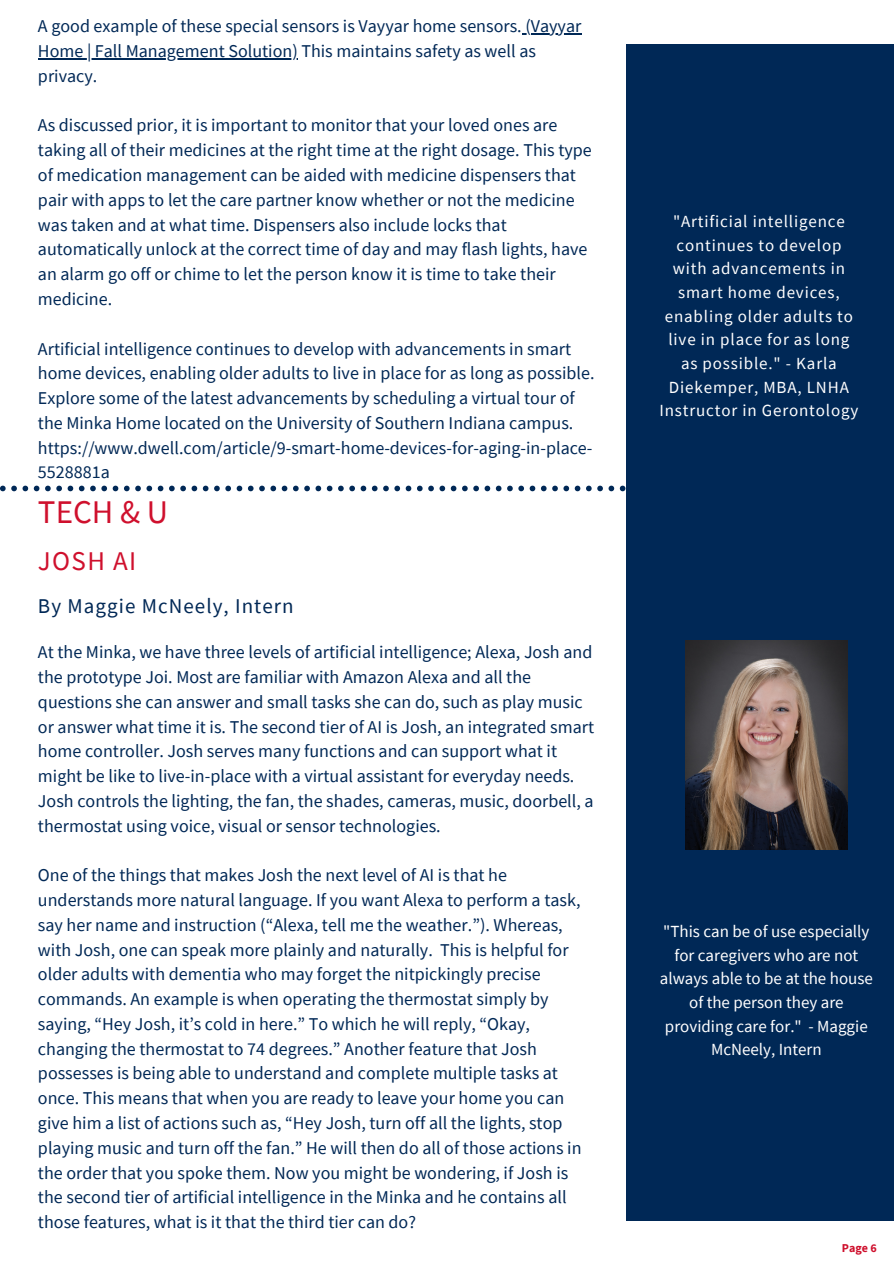
<style>
.page{position:relative;width:894px;height:1264px;background:#fff}
.page>*{position:absolute;margin:0;border:0;box-sizing:border-box;transform-origin:0 0}
.t1{font:33px "Source Sans Pro";color:#cf102d}
.t2{font:27px "Source Sans Pro";letter-spacing:.05em;color:#cf102d}
.t3{font:21px "Source Sans Pro";letter-spacing:.05em;color:#002856}
.t4{font:18px/24.8px "Source Sans Pro";color:#002856}
.t5{font:16.95px/23.7px "Source Sans Pro";letter-spacing:.05em;color:#fff;text-align:center}
.t6{font:16.95px/23.7px "Source Sans Pro";color:#fff;text-align:center}
.t7{font:700 12px "Source Sans Pro";color:#cf102d}
</style>
<div class="page">
<div style="left:626px;top:45px;width:267px;height:1175px;background:#002856"></div>
<svg style="left:0;top:485px;width:626px;height:6px"></svg>
<hr style="left:530px;top:33px;width:51px;height:2px;background:#002856">
<hr style="left:38px;top:58px;width:260px;height:1px;background:#002856">
<img style="left:685px;top:641px;width:162px;height:208px">
<p class="t4" style="left:38px;top:14px;width:544px">A good example of these special sensors is Vayyar home sensors. (Vayyar<br>Home | Fall Management Solution) This maintains safety as well as privacy.</p>
<p class="t4" style="left:38px;top:113px;width:555px">As discussed prior, it is important to monitor that your loved ones are taking all of their medicines at the right time at the right dosage. This type of medication management can be aided with medicine dispensers that pair with apps to let the care partner know whether or not the medicine was taken and at what time. Dispensers also include locks that automatically unlock at the correct time of day and may flash lights, have an alarm go off or chime to let the person know it is time to take their medicine.</p>
<p class="t4" style="left:38px;top:336px;width:558px">Artificial intelligence continues to develop with advancements in smart home devices, enabling older adults to live in place for as long as possible.<br>Explore some of the latest advancements by scheduling a virtual tour of the Minka Home located on the University of Southern Indiana campus.</p>
<p class="t4" style="left:38px;top:435px;width:556px">https://www.dwell.com/article/9-smart-home-devices-for-aging-in-place-<br>5528881a</p>
<p class="t1" style="left:38px;top:490px;width:132px">TECH &amp; U</p>
<p class="t2" style="left:38px;top:543px;width:100px">JOSH AI</p>
<p class="t3" style="left:38px;top:592px;width:257px">By Maggie McNeely, Intern</p>
<p class="t4" style="left:38px;top:639px;width:557px">At the Minka, we have three levels of artificial intelligence; Alexa, Josh and the prototype Joi. Most are familiar with Amazon Alexa and all the questions she can answer and small tasks she can do, such as play music or answer what time it is. The second tier of AI is Josh, an integrated smart home controller. Josh serves many functions and can support what it might be like to live-in-place with a virtual assistant for everyday needs.<br>Josh controls the lighting, the fan, the shades, cameras, music, doorbell, a thermostat using voice, visual or sensor technologies.</p>
<p class="t4" style="left:38px;top:862px;width:545px">One of the things that makes Josh the next level of AI is that he understands more natural language. If you want Alexa to perform a task, say her name and instruction (“Alexa, tell me the weather.”). Whereas, with Josh, one can speak more plainly and naturally. This is helpful for older adults with dementia who may forget the nitpickingly precise commands. An example is when operating the thermostat simply by saying, “Hey Josh, it’s cold in here.” To which he will reply, “Okay, changing the thermostat to 74 degrees.” Another feature that Josh possesses is being able to understand and complete multiple tasks at once. This means that when you are ready to leave your home you can give him a list of actions such as, “Hey Josh, turn off all the lights, stop playing music and turn off the fan.” He will then do all of those actions in the order that you spoke them. Now you might be wondering, if Josh is the second tier of artificial intelligence in the Minka and he contains all those features, what is it that the third tier can do?</p>
<p class="t5" style="left:659px;top:209px;width:200px">"Artificial intelligence continues to develop with advancements in smart home devices, enabling older adults to live in place for as long as possible." - Karla<br>Diekemper, MBA, LNHA<br>Instructor in Gerontology</p>
<p class="t6" style="left:659px;top:919px;width:214px">"This can be of use especially for caregivers who are not always able to be at the house of the person they are providing care for." - Maggie<br>McNeely, Intern</p>
<p class="t7" style="left:841px;top:1240px;width:36px">Page 6</p>
</div>
